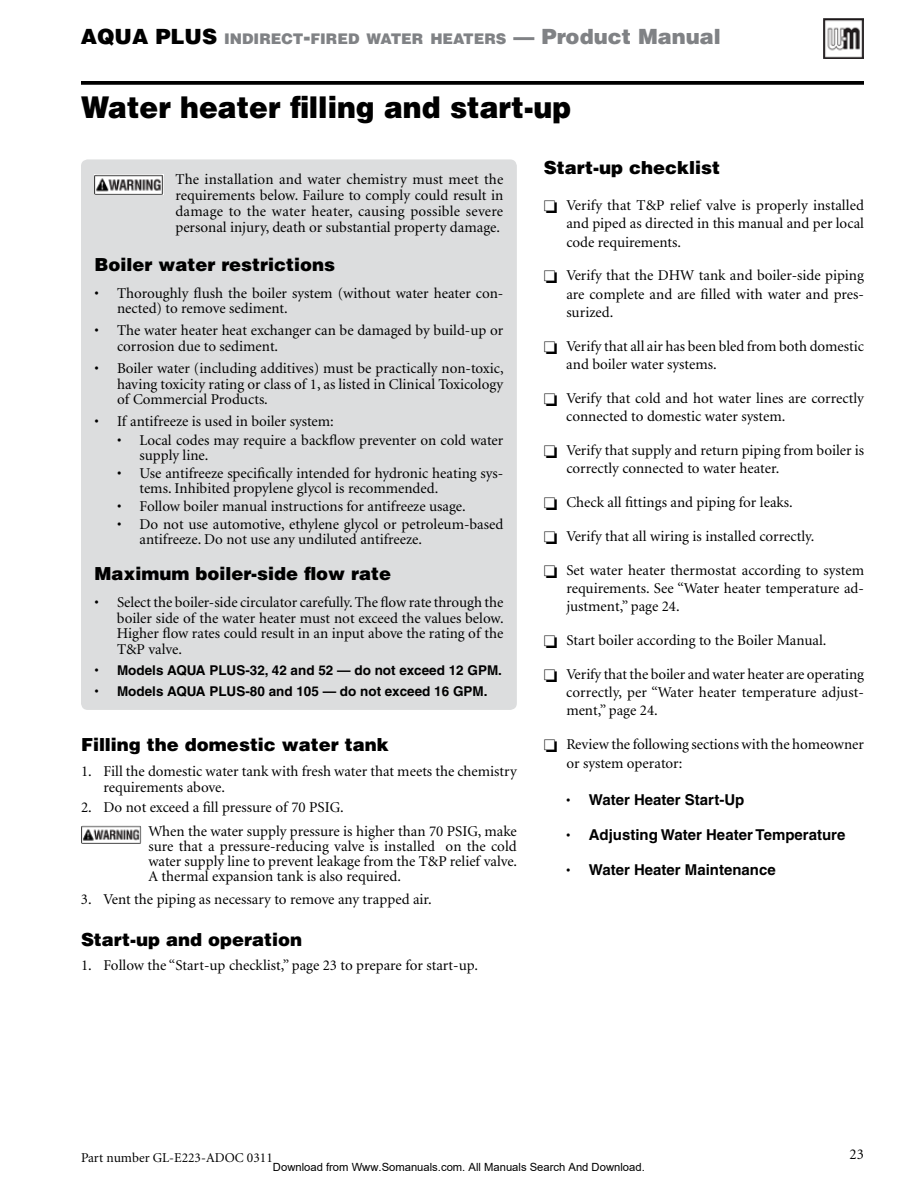
<style>
.page{position:relative;width:918px;height:1188px;background:#fff}
.page>*{position:absolute;margin:0;border:0;box-sizing:border-box;transform-origin:0 0}
.t1{font:900 30px "Helvetica";color:#000;scale:.94 1}
.t2{font:900 18px "Helvetica";color:#000}
.t3{font:15px/18.3px "Minion";color:#000}
.t4{font:700 15px "Helvetica";color:#000}
.t5{font:900 14.7px "Helvetica";color:#808285}
.t6{font:700 13.5px "Helvetica";color:#000}
.t7{font:13.5px "Minion";color:#000}
.t8{font:11.25px "Arial";color:#000}
.s1{font-size:21px;color:#000}
.s2{font-size:21px}
.s3{font-family:"Minion";font-weight:400;font-size:15px}
.s4{font-family:"Minion";font-weight:400}
</style>
<div class="page">
<svg style="left:81px;top:81px;width:783px;height:4px;background:#0f0f0f"></svg>
<div style="left:81px;top:159px;width:436px;height:551px;background:#dcddde;border-radius:7px"></div>
<img style="left:94px;top:175px;width:70px;height:20px">
<img style="left:81px;top:826px;width:61px;height:17px">
<img style="left:824px;top:18px;width:40px;height:41px">
<p class="t5" style="left:81px;top:29px;width:642px"><span class="s1">AQUA PLUS</span> INDIRECT<span class="s2">-</span>FIRED WATER HEATERS <span class="s2">—</span> <span class="s2">Product Manual</span></p>
<h1 class="t1" style="left:81px;top:88px;width:523px">Water heater filling and start-up</h1>
<p class="t3" style="left:175px;top:172px;width:329px;line-height:15.8px;text-align:justify">The installation and water chemistry must meet the requirements below. Failure to comply could result in damage to the water heater, causing possible severe personal injury, death or substantial property damage.</p>
<p class="t2" style="left:94px;top:253px;width:242px">Boiler water restrictions</p>
<p class="t3" style="left:117px;top:285px;width:388px;line-height:15.8px;text-indent:-23px">• Thoroughly flush the boiler system (without water heater con&shy;nected) to remove sediment.</p>
<p class="t3" style="left:117px;top:323px;width:388px;line-height:15.8px;text-indent:-23px">• The water heater heat exchanger can be damaged by build-up or corrosion due to sediment.</p>
<p class="t3" style="left:117px;top:361px;width:388px;line-height:15.8px;text-align:justify;text-indent:-22px">• Boiler water (including additives) must be practically non-toxic, having toxicity rating or class of 1, as listed in Clinical Toxicology of Commercial Products.</p>
<p class="t3" style="left:95px;top:413px;width:241px">• If antifreeze is used in boiler system:</p>
<p class="t3" style="left:140px;top:434px;width:365px;line-height:15px;text-indent:-23px">• Local codes may require a backflow preventer on cold water supply line.</p>
<p class="t3" style="left:140px;top:467px;width:365px;line-height:15px;text-indent:-23px">• Use antifreeze specifically intended for hydronic heating sys&shy;tems. Inhibited propylene glycol is recommended.</p>
<p class="t3" style="left:117px;top:498px;width:350px">• Follow boiler manual instructions for antifreeze usage.</p>
<p class="t3" style="left:140px;top:517px;width:365px;line-height:15px;text-indent:-22px">• Do not use automotive, ethylene glycol or petroleum-based antifreeze. Do not use any undiluted antifreeze.</p>
<p class="t2" style="left:94px;top:562px;width:298px">Maximum boiler-side flow rate</p>
<p class="t3" style="left:117px;top:595px;width:388px;line-height:15.8px;text-align:justify;text-indent:-22px">• Select the boiler-side circulator carefully.The flow rate through the boiler side of the water heater must not exceed the values below.<br>Higher flow rates could result in an input above the rating of the T&amp;P valve.</p>
<p class="t6" style="left:94px;top:662px;width:409px"><span class="s3">•</span> Models AQUA PLUS-32, 42 and 52 — do not exceed 12 GPM.</p>
<p class="t6" style="left:94px;top:683px;width:395px"><span class="s3">•</span> Models AQUA PLUS-80 and 105 — do not exceed 16 GPM.</p>
<p class="t2" style="left:81px;top:733px;width:309px">Filling the domestic water tank</p>
<p class="t3" style="left:104px;top:764px;width:415px;line-height:15.8px;text-indent:-23px">1. Fill the domestic water tank with fresh water that meets the chemistry requirements above.</p>
<p class="t3" style="left:148px;top:796px;width:370px;line-height:23.7px;text-indent:-67px">2. Do not exceed a fill pressure of 70 PSIG.<br>When the water supply pressure is higher than 70 PSIG, make</p>
<p class="t3" style="left:148px;top:839px;width:370px;line-height:15.3px;text-align:justify">sure that a pressure-reducing valve is installed on the cold water supply line to prevent leakage from the T&amp;P relief valve.<br>A thermal expansion tank is also required.</p>
<p class="t3" style="left:81px;top:890px;width:352px">3. Vent the piping as necessary to remove any trapped air.</p>
<p class="t2" style="left:81px;top:928px;width:223px">Start-up and operation</p>
<p class="t3" style="left:81px;top:957px;width:399px">1. Follow the “Start-up checklist,” page 23 to prepare for start-up.</p>
<p class="t2" style="left:544px;top:156px;width:178px">Start-up checklist</p>
<p class="t3" style="left:566px;top:197px;width:299px;text-align:justify;text-indent:-23px">❏ Verify that T&amp;P relief valve is properly installed and piped as directed in this manual and per local code requirements.</p>
<p class="t3" style="left:566px;top:267px;width:299px;text-align:justify;text-indent:-22px">❏ Verify that the DHW tank and boiler-side piping are complete and are filled with water and pres&shy;surized.</p>
<p class="t3" style="left:566px;top:337px;width:299px;text-indent:-22px">❏ Verify that all air has been bled from both domestic and boiler water systems.</p>
<p class="t3" style="left:566px;top:390px;width:299px;text-indent:-22px">❏ Verify that cold and hot water lines are correctly connected to domestic water system.</p>
<p class="t3" style="left:566px;top:442px;width:299px;text-indent:-23px">❏ Verify that supply and return piping from boiler is correctly connected to water heater.</p>
<p class="t3" style="left:544px;top:494px;width:250px">❏ Check all fittings and piping for leaks.</p>
<p class="t3" style="left:544px;top:527px;width:272px">❏ Verify that all wiring is installed correctly.</p>
<p class="t3" style="left:566px;top:561px;width:299px;text-align:justify;text-indent:-23px">❏ Set water heater thermostat according to system requirements. See “Water heater temperature ad&shy;justment,” page 24.</p>
<p class="t3" style="left:544px;top:632px;width:284px">❏ Start boiler according to the Boiler Manual.</p>
<p class="t3" style="left:566px;top:665px;width:299px;text-align:justify;text-indent:-22px">❏ Verify that the boiler and water heater are operating correctly, per “Water heater temperature adjust&shy;ment,” page 24.</p>
<p class="t3" style="left:566px;top:736px;width:299px;text-indent:-23px">❏ Review the following sections with the homeowner or system operator:</p>
<p class="t4" style="left:566px;top:790px;width:180px"><span class="s4">•</span> Water Heater Start-Up</p>
<p class="t4" style="left:566px;top:826px;width:281px"><span class="s4">•</span> Adjusting Water Heater Temperature</p>
<p class="t4" style="left:566px;top:861px;width:211px"><span class="s4">•</span> Water Heater Maintenance</p>
<p class="t7" style="left:81px;top:1151px;width:193px">Part number GL-E223-ADOC 0311</p>
<p class="t3" style="left:850px;top:1146px;width:16px">23</p>
<p class="t8" style="left:273px;top:1160px;width:373px">Download from Www.Somanuals.com. All Manuals Search And Download.</p>
</div>
